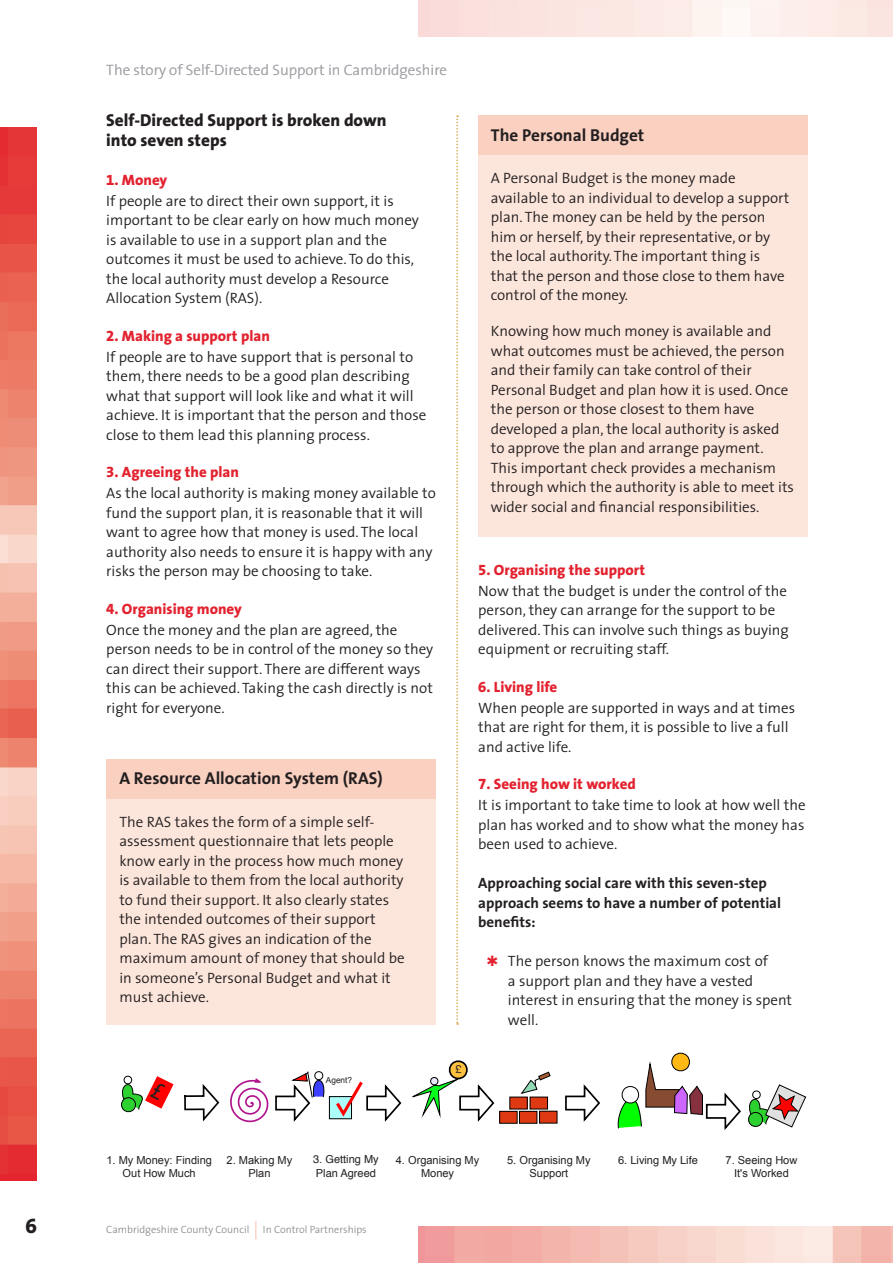
<style>
.page{position:relative;width:893px;height:1263px;background:#fff}
.page>*{position:absolute;margin:0;border:0;box-sizing:border-box;transform-origin:0 0}
.t1{font:21px "The Sans Extra Bold Expert";color:#231f20}
.t2{font:700 17.25px "The Sans";color:#231f20}
.t3{font:800 17.25px/19.5px "The Sans";color:#231f20}
.t4{font:300 15px/19.5px "The Sans";color:#231f20}
.t5{font:700 15px/19.5px "The Sans";color:#231f20}
.t6{font:300 15px "The Sans";color:#a8a9ad}
.t7{font:11.1px/12.9px "Arial";color:#231f20;text-align:center}
.t8{font:11.1px/13.4px "Helvetica";color:#231f20}
.t9{font:300 10.5px "The Sans";color:#808285}
.t10{font:8.25px "Arial";color:#231f20}
.s1{font-family:"The Sans Extra Bold Expert";font-weight:400;color:#e3222f}
.s2{font-weight:800;color:#e3222f}
.s3{color:#e3222f}
.s4{font-family:"The Sans Cd LF2";font-weight:200;font-size:19.5px;color:#f7beac}
</style>
<div class="page">
<svg style="left:0;top:128px;width:37px;height:1053px"></svg>
<svg style="left:419px;top:1226px;width:474px;height:37px"></svg>
<svg style="left:456px;top:116px;width:2px;height:909px"></svg>
<div style="left:107px;top:798px;width:329px;height:227px;background:#fce6dc"></div>
<div style="left:107px;top:759px;width:329px;height:39px;background:#fad0c0"></div>
<div style="left:478px;top:143px;width:330px;height:394px;background:#fce6dc"></div>
<div style="left:478px;top:116px;width:330px;height:39px;background:#fad0c0"></div>
<div style="left:329px;top:1096px;width:22px;height:23px;background:#adfffa"></div>
<div style="left:329px;top:1096px;width:23px;height:23px;border:1px solid #000"></div>
<svg style="left:184px;top:1084px;width:36px;height:38px"></svg>
<svg style="left:230px;top:1071px;width:95px;height:52px"></svg>
<div style="left:500px;top:1111px;width:17px;height:12px;background:#dd3912"></div>
<div style="left:499px;top:1111px;width:18px;height:12px;border:1px solid #000"></div>
<div style="left:530px;top:1097px;width:17px;height:12px;background:#dd3912"></div>
<div style="left:510px;top:1097px;width:17px;height:12px;background:#dd3912"></div>
<svg style="left:521px;top:1072px;width:29px;height:33px"></svg>
<svg style="left:565px;top:1084px;width:35px;height:38px"></svg>
<svg style="left:335px;top:1060px;width:160px;height:62px"></svg>
<div style="left:519px;top:1111px;width:18px;height:12px;background:#dd3912"></div>
<div style="left:519px;top:1111px;width:18px;height:12px;border:1px solid #000"></div>
<svg style="left:617px;top:1053px;width:189px;height:77px"></svg>
<div style="left:540px;top:1111px;width:17px;height:12px;background:#dd3912"></div>
<svg style="left:121px;top:1075px;width:53px;height:38px"></svg>
<p class="t6" style="left:106px;top:57px;width:342px">The story of Self-Directed Support in Cambridgeshire</p>
<p class="t3" style="left:106px;top:110px;width:282px">Self-Directed Support is broken down into seven steps</p>
<p class="t4" style="left:106px;top:169px;width:289px;line-height:21px"><span class="s1">1.</span> <span class="s2">Money<br></span>If people are to direct their own support, it is</p>
<p class="t4" style="left:106px;top:210px;width:314px">important to be clear early on how much money is available to use in a support plan and the outcomes it must be used to achieve. To do this, the local authority must develop a Resource Allocation System (RAS).</p>
<p class="t4" style="left:106px;top:325px;width:308px;line-height:21px"><span class="s1">2.</span> <span class="s2">Making a support plan<br></span>If people are to have support that is personal to</p>
<p class="t4" style="left:106px;top:366px;width:321px">them, there needs to be a good plan describing what that support will look like and what it will achieve. It is important that the person and those close to them lead this planning process.</p>
<p class="t4" style="left:106px;top:461px;width:331px;line-height:21px"><span class="s1">3.</span> <span class="s2">Agreeing the plan<br></span>As the local authority is making money available to</p>
<p class="t4" style="left:106px;top:502px;width:328px">fund the support plan, it is reasonable that it will want to agree how that money is used. The local authority also needs to ensure it is happy with any risks the person may be choosing to take.</p>
<p class="t4" style="left:106px;top:598px;width:293px;line-height:21px"><span class="s1">4.</span> <span class="s2">Organising money<br></span>Once the money and the plan are agreed, the</p>
<p class="t4" style="left:106px;top:639px;width:329px">person needs to be in control of the money so they can direct their support. There are different ways this can be achieved. Taking the cash directly is not right for everyone.</p>
<p class="t2" style="left:119px;top:764px;width:265px">A Resource Allocation System (RAS)</p>
<p class="t4" style="left:119px;top:811px;width:287px">The RAS takes the form of a simple self&shy;assessment questionnaire that lets people know early in the process how much money is available to them from the local authority to fund their support. It also clearly states the intended outcomes of their support plan. The RAS gives an indication of the maximum amount of money that should be in someone’s Personal Budget and what it must achieve.</p>
<p class="t10" style="left:326px;top:1076px;width:28px">Agent?</p>
<p class="t8" style="left:456px;top:1064px;width:8px">£</p>
<p class="t2" style="left:491px;top:120px;width:155px">The Personal Budget</p>
<p class="t4" style="left:491px;top:168px;width:300px">A Personal Budget is the money made available to an individual to develop a support plan. The money can be held by the person him or herself, by their representative, or by the local authority. The important thing is that the person and those close to them have control of the money.</p>
<p class="t4" style="left:491px;top:321px;width:305px">Knowing how much money is available and what outcomes must be achieved, the person and their family can take control of their Personal Budget and plan how it is used. Once the person or those closest to them have developed a plan, the local authority is asked to approve the plan and arrange payment.<br>This important check provides a mechanism through which the authority is able to meet its wider social and financial responsibilities.</p>
<p class="t4" style="left:478px;top:559px;width:310px;line-height:21px"><span class="s1">5.</span> <span class="s2">Organising the support<br></span>Now that the budget is under the control of the</p>
<p class="t4" style="left:478px;top:600px;width:312px">person, they can arrange for the support to be delivered. This can involve such things as buying equipment or recruiting staff.</p>
<p class="t4" style="left:478px;top:676px;width:318px;line-height:21px"><span class="s1">6.</span> <span class="s2">Living life<br></span>When people are supported in ways and at times</p>
<p class="t4" style="left:478px;top:717px;width:312px">that are right for them, it is possible to live a full and active life.</p>
<p class="t4" style="left:478px;top:773px;width:329px;line-height:21px"><span class="s1">7.</span> <span class="s2">Seeing how it worked<br></span>It is important to take time to look at how well the</p>
<p class="t4" style="left:478px;top:814px;width:328px">plan has worked and to show what the money has been used to achieve.</p>
<p class="t5" style="left:478px;top:873px;width:304px">Approaching social care with this seven-step approach seems to have a number of potential benefits:</p>
<p class="t4" style="left:508px;top:951px;width:286px;text-indent:-21px"><span class="s3">✱</span> The person knows the maximum cost of<br>a support plan and they have a vested interest in ensuring that the money is spent well.</p>
<p class="t7" style="left:227px;top:1154px;width:67px">2. Making My<br>Plan</p>
<p class="t8" style="left:313px;top:1154px;width:67px">3. Getting My<br>Plan Agreed</p>
<p class="t7" style="left:106px;top:1154px;width:107px">1. My Money: Finding<br>Out How Much</p>
<p class="t7" style="left:507px;top:1154px;width:85px">5. Organising My</p>
<p class="t8" style="left:618px;top:1155px;width:81px">6. Living My Life</p>
<p class="t7" style="left:396px;top:1154px;width:85px">4. Organising My<br>Money</p>
<p class="t7" style="left:530px;top:1167px;width:40px">Support</p>
<h1 class="t1" style="left:26px;top:1208px;width:13px">6</h1>
<p class="t9" style="left:106px;top:1221px;width:262px">Cambridgeshire County Council <span class="s4">|</span> I n Control Partnerships</p>
<p class="t7" style="left:726px;top:1154px;width:73px">7. Seeing How<br>It's Worked</p>
</div>
